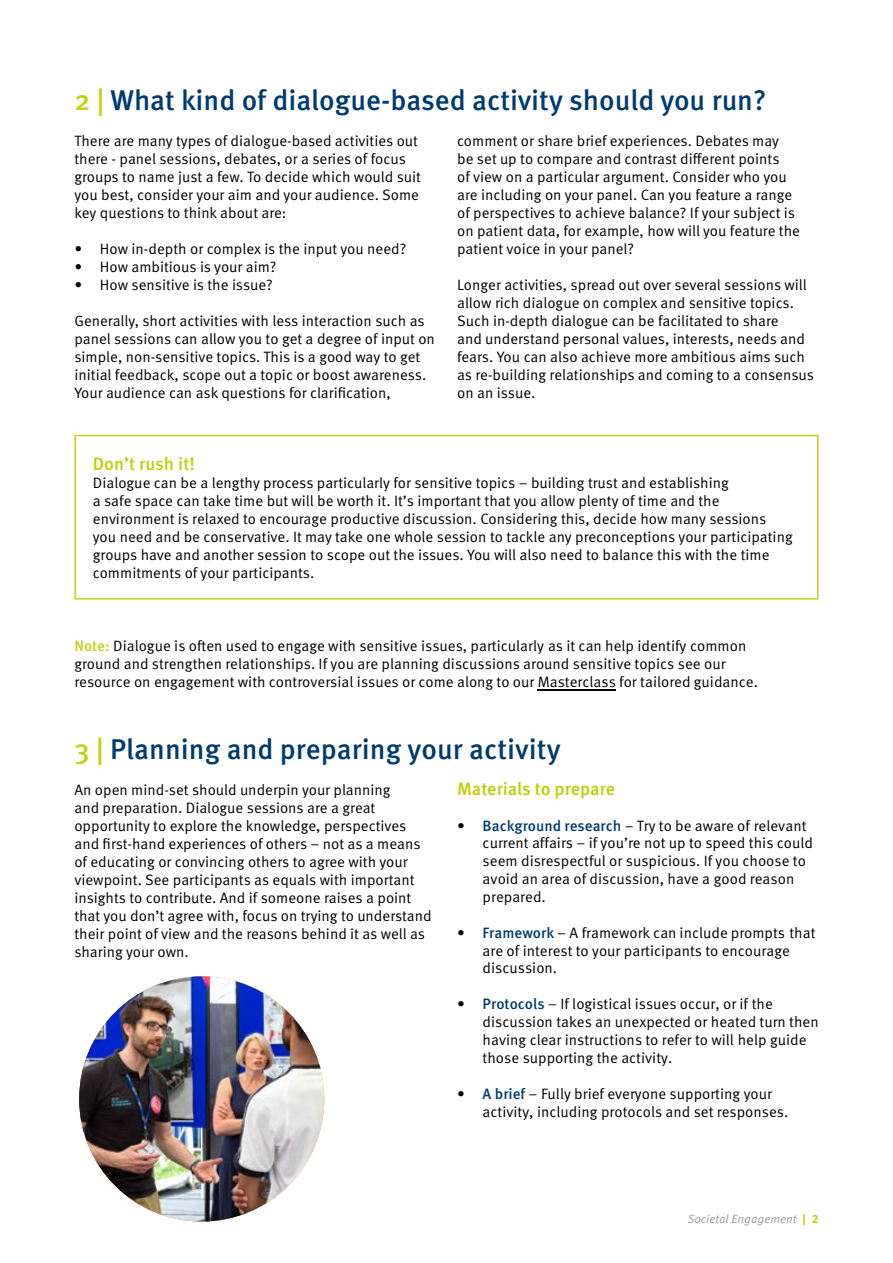
<style>
.page{position:relative;width:893px;height:1263px;background:#fff}
.page>*{position:absolute;margin:0;border:0;box-sizing:border-box;transform-origin:0 0}
.t1{font:500 28.5px "Meta OT";color:#003b70}
.t2{font:500 18px "Meta OT";letter-spacing:-.005em;color:#bccf00}
.t3{font:15px/18px "Meta OT Norm";color:#000}
.t4{font:12px "Meta OT Norm Ita";color:#9d9d9d}
.s1{color:#c3d215}
.s2{font-family:"Meta OT";font-weight:500;color:#c3d215}
.s3{font-family:"Meta OT"}
.s4{font-family:"Meta OT";font-weight:500;color:#003b70}
.s5{font-family:"Meta OT";font-weight:700;color:#bccf00}
</style>
<div class="page">
<hr style="left:538px;top:689px;width:78px;height:1px;background:#000">
<div style="left:74px;top:435px;width:745px;height:165px;border:2px solid #c3d215"></div>
<img style="left:79px;top:976px;width:245px;height:245px;border-radius:123px">
<h1 class="t1" style="left:74px;top:83px;width:694px"><span class="s1">2 |</span> What kind of dialogue-based activity should you run?</h1>
<p class="t3" style="left:74px;top:132px;width:348px">There are many types of dialogue-based activities out there - panel sessions, debates, or a series of focus groups to name just a few. To decide which would suit you best, consider your aim and your audience. Some key questions to think about are:</p>
<p class="t3" style="left:74px;top:240px;width:333px">• How in-depth or complex is the input you need?</p>
<p class="t3" style="left:74px;top:258px;width:204px">• How ambitious is your aim?</p>
<p class="t3" style="left:74px;top:276px;width:200px">• How sensitive is the issue?</p>
<p class="t3" style="left:74px;top:312px;width:362px">Generally, short activities with less interaction such as panel sessions can allow you to get a degree of input on simple, non-sensitive topics. This is a good way to get initial feedback, scope out a topic or boost awareness.<br>Your audience can ask questions for clarification,</p>
<p class="t3" style="left:457px;top:132px;width:344px">comment or share brief experiences. Debates may<br>be set up to compare and contrast different points<br>of view on a particular argument. Consider who you are including on your panel. Can you feature a range of perspectives to achieve balance? If your subject is on patient data, for example, how will you feature the patient voice in your panel?</p>
<p class="t3" style="left:457px;top:276px;width:358px">Longer activities, spread out over several sessions will allow rich dialogue on complex and sensitive topics.<br>Such in-depth dialogue can be facilitated to share<br>and understand personal values, interests, needs and fears. You can also achieve more ambitious aims such as re-building relationships and coming to a consensus on an issue.</p>
<p class="t2" style="left:93px;top:453px;width:103px">Don’t rush it!</p>
<p class="t3" style="left:93px;top:474px;width:701px">Dialogue can be a lengthy process particularly for sensitive topics – building trust and establishing<br>a safe space can take time but will be worth it. It’s important that you allow plenty of time and the environment is relaxed to encourage productive discussion. Considering this, decide how many sessions you need and be conservative. It may take one whole session to tackle any preconceptions your participating groups have and another session to scope out the issues. You will also need to balance this with the time commitments of your participants.</p>
<p class="t3" style="left:74px;top:637px;width:685px"><span class="s2">Note:</span> Dialogue is often used to engage with sensitive issues, particularly as <span class="s3">it</span> can help identify common ground and strengthen relationships. If you are planning discussions around sensitive topics see our resource on engagement with controversial issues <span class="s3">or come along to our Masterclass</span> for tailored guidance.</p>
<h1 class="t1" style="left:74px;top:731px;width:488px"><span class="s1">3 |</span> Planning and preparing your activity</h1>
<p class="t3" style="left:74px;top:780px;width:359px">An open mind-set should underpin your planning<br>and preparation. Dialogue sessions are a great opportunity to explore the knowledge, perspectives and first-hand experiences of others – not as a means of educating or convincing others to agree with your viewpoint. See participants as equals with important insights to contribute. And if someone raises a point that you don’t agree with, focus on trying to understand their point of view and the reasons behind it as well as sharing your own.</p>
<p class="t2" style="left:457px;top:777px;width:160px">Materials to prepare</p>
<p class="t3" style="left:483px;top:817px;width:332px;text-indent:-26px">• <span class="s4">Background research</span> – Try to be aware of relevant current affairs – if you’re not up to speed this could seem disrespectful or suspicious. If you choose to avoid an area of discussion, have a good reason prepared.</p>
<p class="t3" style="left:483px;top:924px;width:334px;text-indent:-26px">• <span class="s4">Framework</span> – A framework can include prompts that are of interest to your participants to encourage discussion.</p>
<p class="t3" style="left:483px;top:995px;width:338px;text-indent:-26px">• <span class="s4">Protocols</span> – If logistical issues occur, or if the discussion takes an unexpected or heated turn then having clear instructions to refer to will help guide those supporting the activity.</p>
<p class="t3" style="left:483px;top:1085px;width:307px;text-indent:-26px">• <span class="s4">A brief</span> – Fully brief everyone supporting your activity, including protocols and set responses.</p>
<p class="t4" style="left:688px;top:1212px;width:132px">Societal Engagement <span class="s5">| 2</span></p>
</div>
